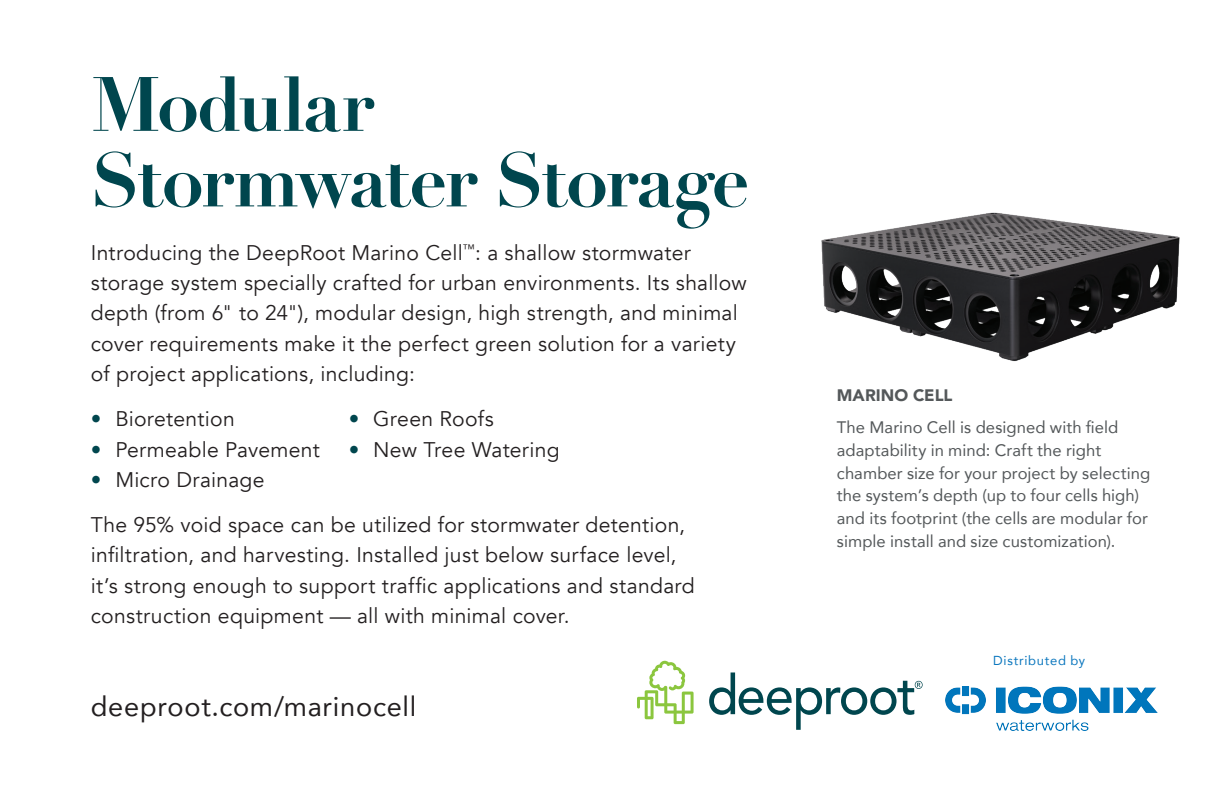
<style>
.page{position:relative;width:1224px;height:792px;background:#fff}
.page>*{position:absolute;margin:0;border:0;box-sizing:border-box;transform-origin:0 0}
.t1{font:700 75.6px/75.6px "Didot LT Pro";letter-spacing:-.035em;color:#00464e}
.t2{font:27.2px "Avenir";letter-spacing:.03em;color:#231f20}
.t3{font:21.2px/30.2px "Avenir";letter-spacing:.015em;color:#231f20}
.t4{font:16.6px/22.6px "Avenir";letter-spacing:.005em;color:#54585a}
.t5{font:900 16.6px "Avenir";letter-spacing:.005em;color:#54585a}
.t6{font:13px "Avenir";letter-spacing:.055em;color:#0c77be}
.s1{color:#00464e}
</style>
<div class="page">
<img style="left:946px;top:687px;width:212px;height:43px">
<svg style="left:637px;top:661px;width:57px;height:63px"></svg>
<svg style="left:709px;top:672px;width:214px;height:58px"></svg>
<img style="left:821px;top:212px;width:359px;height:149px">
<h1 class="t1" style="left:91px;top:68px;width:660px">Modular<br>Stormwater Storage</h1>
<p class="t3" style="left:91px;top:238px;width:658px">Introducing the DeepRoot Marino Cell<sup>™</sup>: a shallow stormwater storage system specially crafted for urban environments. Its shallow depth (from 6" to 24"), modular design, high strength, and minimal cover requirements make it the perfect green solution for a variety of project applications, including:</p>
<p class="t3" style="left:91px;top:404px;width:146px"><span class="s1">•</span> Bioretention</p>
<p class="t3" style="left:91px;top:435px;width:231px"><span class="s1">•</span> Permeable Pavement</p>
<p class="t3" style="left:91px;top:457px;width:596px;line-height:45.4px"><span class="s1">•</span> Micro Drainage<br>The 95% void space can be utilized for stormwater detention,</p>
<p class="t3" style="left:91px;top:540px;width:606px">infiltration, and harvesting. Installed just below surface level, it’s strong enough to support traffic applications and standard construction equipment — all with minimal cover.</p>
<p class="t3" style="left:349px;top:404px;width:147px"><span class="s1">•</span> Green Roofs</p>
<p class="t3" style="left:349px;top:435px;width:213px"><span class="s1">•</span> New Tree Watering</p>
<p class="t2" style="left:91px;top:685px;width:327px">deeproot.com/marinocell</p>
<p class="t5" style="left:837px;top:381px;width:117px">MARINO CELL</p>
<p class="t4" style="left:837px;top:416px;width:315px">The Marino Cell is designed with field adaptability in mind: Craft the right chamber size for your project by selecting the system’s depth (up to four cells high) and its footprint (the cells are modular for simple install and size customization).</p>
<p class="t6" style="left:993px;top:650px;width:93px">Distributed by</p>
</div>
